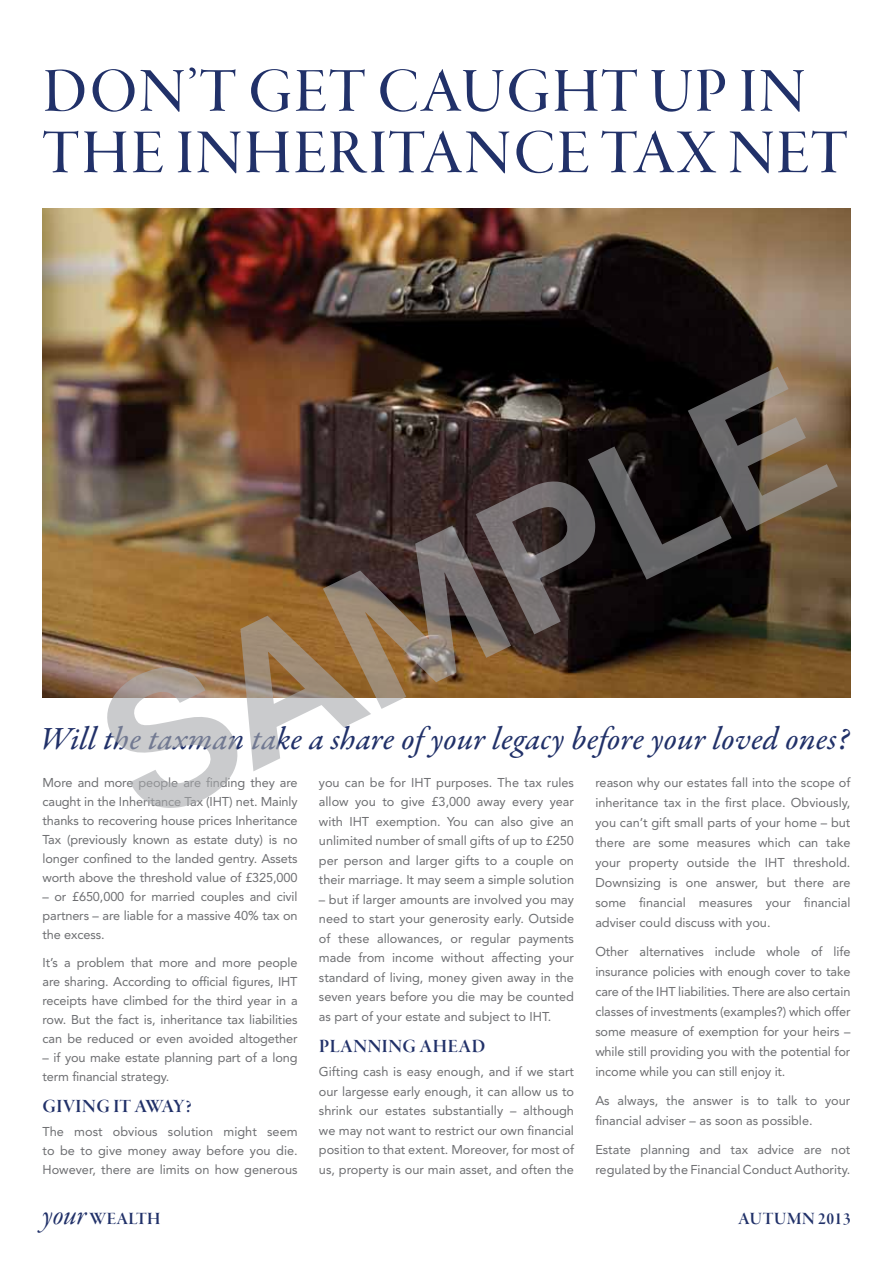
<style>
.page{position:relative;width:893px;height:1263px;background:#fff}
.page>*{position:absolute;margin:0;border:0;box-sizing:border-box;transform-origin:0 0}
.t1{font:64.5px/61.5px "Garamond Premr Pro Med Disp";letter-spacing:.03em;color:#213169}
.t2{font:32.55px "Garamond Premr Pro Med It";letter-spacing:.005em;color:#213169}
.t3{font:19.5px "Garamond Premr Pro Smbd Disp";letter-spacing:.03em;color:#213169}
.t4{font:18px "Garamond Premr Pro Smbd Disp";letter-spacing:.02em;color:#213169}
.t5{font:12.75px/19.5px "Avenir LT Std";color:#6d6e71;text-align:justify}
.s1{font-family:"Garamond Premr Pro Med It Disp";font-size:31.5px}
</style>
<div class="page">
<img style="left:43px;top:208px;width:807px;height:489px">
<img style="left:99px;top:367px;width:739px;height:441px">
<h1 class="t1" style="left:43px;top:62px;width:807px">DON’T GET CAUGHT UP IN<br>THE INHERITANCE TAX NET</h1>
<h2 class="t2" style="left:40px;top:718px;width:810px">Will the taxman take a share of your legacy before your loved ones?</h2>
<p class="t5" style="left:43px;top:773px;width:257px;line-height:19px">More and more people are finding they are caught in the Inheritance Tax (IHT) net. Mainly thanks to recovering house prices Inheritance Tax (previously known as estate duty) is no longer confined to the landed gentry. Assets worth above the threshold value of £325,000</p>
<p class="t5" style="left:43px;top:887px;width:257px;line-height:19px">– or £650,000 for married couples and civil partners – are liable for a massive 40% tax on the excess.</p>
<p class="t5" style="left:43px;top:953px;width:257px;line-height:19px">It’s a problem that more and more people are sharing. According to official figures, IHT receipts have climbed for the third year in a row. But the fact is, inheritance tax liabilities can be reduced or even avoided altogether</p>
<p class="t5" style="left:43px;top:1048px;width:257px;line-height:19px">– if you make estate planning part of a long term financial strategy.</p>
<h3 class="t3" style="left:43px;top:1096px;width:151px">GIVING IT AWAY?</h3>
<p class="t5" style="left:43px;top:1122px;width:257px;line-height:19px">The most obvious solution might seem to be to give money away before you die.<br>However, there are limits on how generous</p>
<p class="t5" style="left:319px;top:773px;width:257px">you can be for IHT purposes. The tax rules allow you to give £3,000 away every year with IHT exemption. You can also give an unlimited number of small gifts of up to £250 per person and larger gifts to a couple on their marriage. It may seem a simple solution</p>
<p class="t5" style="left:319px;top:890px;width:257px">– but if larger amounts are involved you may need to start your generosity early. Outside of these allowances, or regular payments made from income without affecting your standard of living, money given away in the seven years before you die may be counted as part of your estate and subject to IHT.</p>
<h3 class="t3" style="left:319px;top:1036px;width:168px">PLANNING AHEAD</h3>
<p class="t5" style="left:319px;top:1062px;width:257px">Gifting cash is easy enough, and if we start our largesse early enough, it can allow us to shrink our estates substantially – although we may not want to restrict our own financial position to that extent. Moreover, for most of us, property is our main asset, and often the</p>
<p class="t5" style="left:595px;top:772px;width:257px;line-height:20.1px">reason why our estates fall into the scope of inheritance tax in the first place. Obviously, you can’t gift small parts of your home – but there are some measures which can take your property outside the IHT threshold.<br>Downsizing is one answer, but there are some financial measures your financial adviser could discuss with you.</p>
<p class="t5" style="left:595px;top:941px;width:257px;line-height:20.1px">Other alternatives include whole of life insurance policies with enough cover to take care of the IHT liabilities. There are also certain classes of investments (examples?) which offer some measure of exemption for your heirs – while still providing you with the potential for income while you can still enjoy it.</p>
<p class="t5" style="left:595px;top:1090px;width:257px;line-height:20.1px">As always, the answer is to talk to your financial adviser – as soon as possible.</p>
<p class="t5" style="left:595px;top:1139px;width:257px;line-height:20.1px">Estate planning and tax advice are not regulated by the Financial Conduct Authority.</p>
<h3 class="t4" style="left:43px;top:1208px;width:98px"><span class="s1">your</span> WEALTH</h3>
<h3 class="t4" style="left:738px;top:1208px;width:26px">AUTUMN</h3>
<h3 class="t4" style="left:818px;top:1208px;width:34px">2013</h3>
</div>
